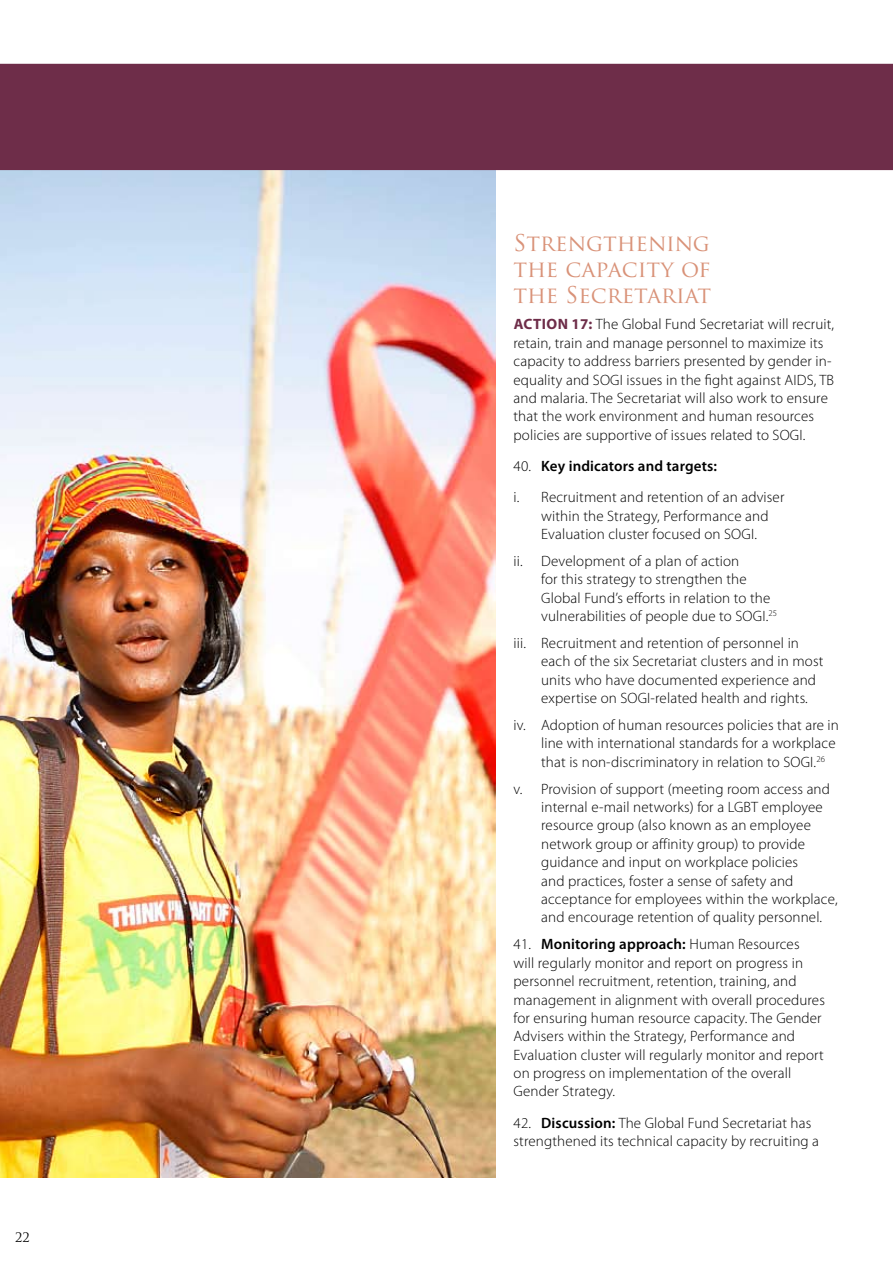
<style>
.page{position:relative;width:893px;height:1263px;background:#fff}
.page>*{position:absolute;margin:0;border:0;box-sizing:border-box;transform-origin:0 0}
.t1{font:22.5px/26px "Trajan Pro";color:#d99278;text-align:justify}
.t2{font:300 15px/18.5px "Myriad Pro";letter-spacing:.01em;color:#000}
.t3{font:12.75px "Trajan Pro";color:#000}
.s1{font-weight:700;color:#6e2d49}
.s2{font-weight:600}
</style>
<div class="page">
<img style="left:0;top:170px;width:495px;height:1008px">
<div style="left:0;top:64px;width:893px;height:106px;background:#6e2d49"></div>
<p class="t3" style="left:15px;top:1229px;width:16px">22</p>
<h1 class="t1" style="left:513px;top:229px;width:199px">STRENGTHENING THE CAPACITY OF THE SECRETARIAT</h1>
<p class="t2" style="left:513px;top:315px;width:322px"><span class="s1">ACTION 17:</span> The Global Fund Secretariat will recruit, retain, train and manage personnel to maximize its capacity to address barriers presented by gender in&shy;equality and SOGI issues in the fight against AIDS, TB and malaria. The Secretariat will also work to ensure that the work environment and human resources policies are supportive of issues related to SOGI.</p>
<p class="t2" style="left:513px;top:451px;width:272px;line-height:31.2px">40. <span class="s2">Key indicators and targets:<br></span>i. Recruitment and retention of an adviser</p>
<p class="t2" style="left:541px;top:506px;width:229px">within the Strategy, Performance and<br>Evaluation cluster focused on SOGI.</p>
<p class="t2" style="left:541px;top:552px;width:237px;text-indent:-28px">ii. Development of a plan of action<br>for this strategy to strengthen the Global Fund’s efforts in relation to the vulnerabilities of people due to SOGI.<sup>25</sup></p>
<p class="t2" style="left:541px;top:634px;width:284px;text-indent:-28px">iii. Recruitment and retention of personnel in each of the six Secretariat clusters and in most units who have documented experience and expertise on SOGI-related health and rights.</p>
<p class="t2" style="left:541px;top:716px;width:299px;text-indent:-28px">iv. Adoption of human resources policies that are in line with international standards for a workplace that is non-discriminatory in relation to SOGI.<sup>26</sup></p>
<p class="t2" style="left:541px;top:780px;width:298px;text-indent:-28px">v. Provision of support (meeting room access and internal e-mail networks) for a LGBT employee resource group (also known as an employee network group or affinity group) to provide guidance and input on workplace policies<br>and practices, foster a sense of safety and acceptance for employees within the workplace, and encourage retention of quality personnel.</p>
<p class="t2" style="left:513px;top:935px;width:313px">41. <span class="s2">Monitoring approach:</span> Human Resources<br>will regularly monitor and report on progress in personnel recruitment, retention, training, and management in alignment with overall procedures for ensuring human resource capacity. The Gender Advisers within the Strategy, Performance and Evaluation cluster will regularly monitor and report on progress on implementation of the overall Gender Strategy.</p>
<p class="t2" style="left:513px;top:1114px;width:307px">42. <span class="s2">Discussion:</span> The Global Fund Secretariat has strengthened its technical capacity by recruiting a</p>
</div>
